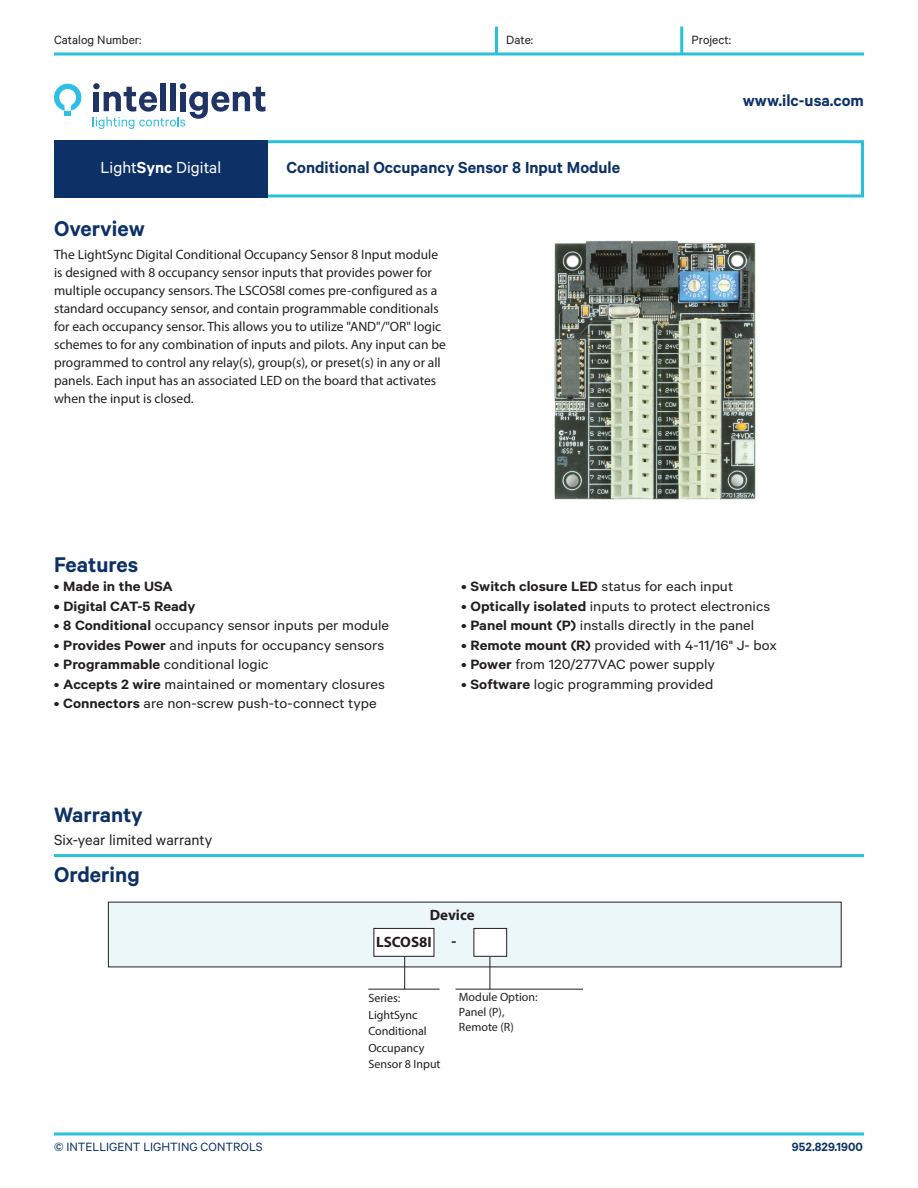
<style>
.page{position:relative;width:918px;height:1188px;background:#fff}
.page>*{position:absolute;margin:0;border:0;box-sizing:border-box;transform-origin:0 0}
.t1{font:600 24px "Calibre";color:#0d3166}
.t2{font:600 23.4px "Calibre";color:#0d3166}
.t3{font:600 18px "Calibre";color:#0d3166}
.t4{font:18px "Calibre";color:#fff}
.t5{font:16.5px "Calibre";color:#231f20}
.t6{font:15.15px "Calibre";color:#231f20;scale:1.08 1}
.t7{font:600 15.15px "Calibre";color:#231f20;scale:1.08 1}
.t8{font:700 15px "Myriad Pro";color:#231f20}
.t9{font:13.5px/18px "Myriad Pro";color:#231f20}
.t10{font:13.5px "Calibre";color:#0d3166}
.t11{font:13.5px "Calibre";color:#231f20}
.t12{font:600 13.5px "Calibre";color:#0d3166}
.t13{font:12px/16.5px "Myriad Pro";color:#231f20}
.s1{font-weight:600}
.s2{font-weight:400}
</style>
<div class="page">
<svg style="left:54px;top:52px;width:810px;height:4px;background:#5dcfe2"></svg>
<svg style="left:54px;top:1132px;width:810px;height:4px;background:#5ecfe3"></svg>
<hr style="left:54px;top:854px;width:810px;height:3px;background:#29c0da">
<hr style="left:495px;top:27px;width:3px;height:27px;background:#29c0da">
<hr style="left:680px;top:27px;width:3px;height:27px;background:#29c0da">
<svg style="left:54px;top:84px;width:27px;height:32px"></svg>
<svg style="left:93px;top:83px;width:172px;height:46px"></svg>
<div style="left:249px;top:140px;width:615px;height:57px;border:3px solid #29c0da"></div>
<div style="left:54px;top:140px;width:213px;height:57px;background:#0d3166"></div>
<img style="left:554px;top:240px;width:202px;height:260px">
<div style="left:109px;top:903px;width:732px;height:64px;background:#ecf7fa"></div>
<div style="left:374px;top:929px;width:60px;height:27px;background:#fff"></div>
<div style="left:374px;top:928px;width:60px;height:29px;border:1px solid #231f20"></div>
<hr style="left:368px;top:989px;width:72px;height:1px;background:#231f20">
<hr style="left:404px;top:957px;width:1px;height:32px;background:#231f20">
<svg style="left:455px;top:928px;width:129px;height:62px"></svg>
<hr style="left:490px;top:957px;width:1px;height:32px;background:#231f20">
<p class="t11" style="left:54px;top:35px;width:89px">Catalog Number:</p>
<p class="t11" style="left:506px;top:35px;width:28px">Date:</p>
<p class="t11" style="left:692px;top:35px;width:41px">Project:</p>
<h3 class="t3" style="left:743px;top:94px;width:123px">www.ilc-usa.com</h3>
<h3 class="t4" style="left:100px;top:161px;width:122px">Light<span class="s1">Sync</span> Digital</h3>
<h3 class="t3" style="left:286px;top:161px;width:335px">Conditional Occupancy Sensor 8 Input Module</h3>
<h1 class="t1" style="left:54px;top:220px;width:92px">Overview</h1>
<p class="t9" style="left:54px;top:247px;width:393px">The LightSync Digital Conditional Occupancy Sensor 8 Input module is designed with 8 occupancy sensor inputs that provides power for multiple occupancy sensors. The LSCOS8I comes pre-configured as a standard occupancy sensor, and contain programmable conditionals for each occupancy sensor. This allows you to utilize "AND"/"OR" logic schemes to for any combination of inputs and pilots. Any input can be programmed to control any relay(s), group(s), or preset(s) in any or all panels. Each input has an associated LED on the board that activates when the input is closed.</p>
<h1 class="t1" style="left:54px;top:557px;width:86px">Features</h1>
<p class="t7" style="left:54px;top:582px;width:112px"><span class="s2">•</span> Made in the USA</p>
<p class="t7" style="left:54px;top:601px;width:133px">• Digital CAT-5 Ready</p>
<p class="t6" style="left:54px;top:621px;width:312px">• <span class="s1">8 Conditional</span> occupancy sensor inputs per module</p>
<p class="t6" style="left:54px;top:640px;width:307px">• <span class="s1">Provides Power</span> and inputs for occupancy sensors</p>
<p class="t6" style="left:54px;top:660px;width:200px">• <span class="s1">Programmable</span> conditional logic</p>
<p class="t6" style="left:54px;top:679px;width:308px">• <span class="s1">Accepts 2 wire</span> maintained or momentary closures</p>
<p class="t6" style="left:54px;top:699px;width:300px">• <span class="s1">Connectors</span> are non-screw push-to-connect type</p>
<h2 class="t2" style="left:54px;top:807px;width:91px">Warranty</h2>
<p class="t5" style="left:54px;top:834px;width:160px">Six-year limited warranty</p>
<h1 class="t1" style="left:54px;top:866px;width:87px">Ordering</h1>
<p class="t6" style="left:461px;top:582px;width:253px">• <span class="s1">Switch closure LED</span> status for each input</p>
<p class="t6" style="left:461px;top:601px;width:288px">• <span class="s1">Optically isolated</span> inputs to protect electronics</p>
<p class="t6" style="left:461px;top:621px;width:273px">• <span class="s1">Panel mount (P)</span> installs directly in the panel</p>
<p class="t6" style="left:461px;top:640px;width:294px">• <span class="s1">Remote mount (R)</span> provided with 4-11/16" J- box</p>
<p class="t6" style="left:461px;top:660px;width:237px">• <span class="s1">Power</span> from 120/277VAC power supply</p>
<p class="t6" style="left:461px;top:679px;width:235px">• <span class="s1">Software</span> logic programming provided</p>
<p class="t8" style="left:430px;top:909px;width:46px">Device</p>
<p class="t8" style="left:376px;top:937px;width:57px">LSCOS8I</p>
<p class="t8" style="left:452px;top:936px;width:6px">-</p>
<p class="t13" style="left:368px;top:991px;width:74px">Series:<br>LightSync<br>Conditional<br>Occupancy<br>Sensor 8 Input</p>
<p class="t13" style="left:459px;top:991px;width:80px;line-height:15px">Module Option:<br>Panel (P),<br>Remote (R)</p>
<p class="t10" style="left:54px;top:1142px;width:210px">© INTELLIGENT LIGHTING CONTROLS</p>
<p class="t12" style="left:792px;top:1142px;width:72px">952.829.1900</p>
</div>
